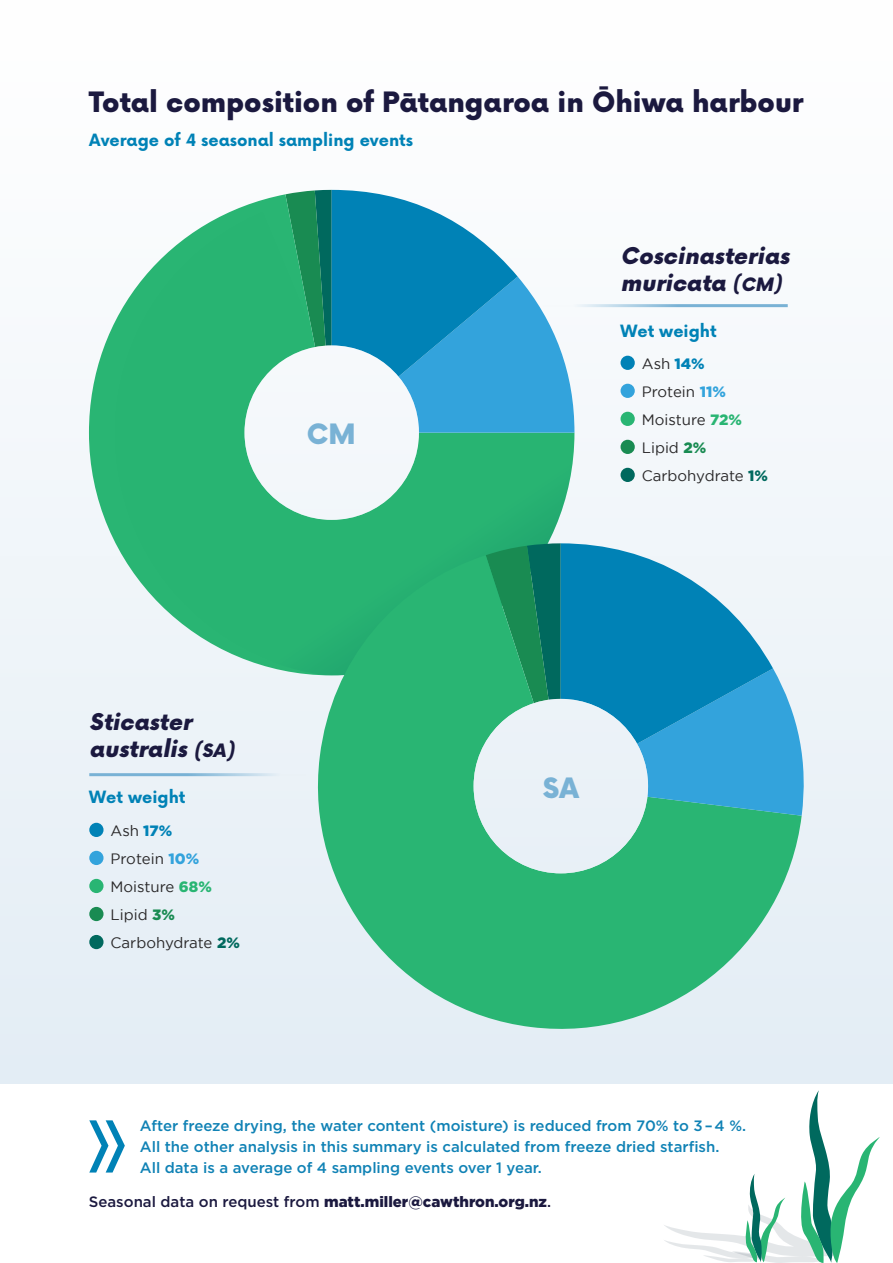
<style>
.page{position:relative;width:893px;height:1263px;background:#fff}
.page>*{position:absolute;margin:0;border:0;box-sizing:border-box;transform-origin:0 0}
.t1{font:900 27.3px "Now";color:#1b193f}
.t2{font:900 27.3px "Now";color:#79b2d5}
.t3{font:italic 900 22.5px/27px "Now";color:#1b193f}
.t4{font:700 16.5px "Now";color:#0082b6}
.t5{font:500 15px/21px "Gotham";color:#1082b5}
.t6{font:15px/28px "Gotham";color:#292829}
.t7{font:900 15px "Gotham";color:#1b193f}
.s1{font-size:18px}
.s2{font-weight:900;color:#0082b6}
.s3{font-weight:900;color:#33a3dc}
.s4{font-weight:900;color:#29b573}
.s5{font-weight:900;color:#198b52}
.s6{font-weight:900;color:#00695e}
.s7{font-weight:500}
</style>
<div class="page">
<div style="left:0;top:0;width:893px;height:1083px;background:linear-gradient(to bottom,#fff,#e3edf5)"></div>
<svg style="left:89px;top:194px;width:196px;height:481px"></svg>
<svg style="left:95px;top:211px;width:479px;height:464px;background:#51c18d"></svg>
<svg style="left:285px;top:190px;width:289px;height:243px"></svg>
<svg style="left:332px;top:190px;width:186px;height:243px;background:#2f9bca"></svg>
<svg style="left:244px;top:345px;width:175px;height:175px;fill:#f4f7fb"></svg>
<svg style="left:89px;top:1120px;width:36px;height:52px"></svg>
<div style="left:620px;top:356px;width:15px;height:14px;background:#0082b6;border-radius:50%"></div>
<div style="left:620px;top:384px;width:15px;height:14px;background:#33a3dc;border-radius:50%"></div>
<div style="left:620px;top:412px;width:15px;height:14px;background:#29b573;border-radius:50%"></div>
<div style="left:620px;top:440px;width:15px;height:14px;background:#198b52;border-radius:50%"></div>
<div style="left:620px;top:468px;width:15px;height:14px;background:#00695e;border-radius:50%"></div>
<div style="left:89px;top:823px;width:15px;height:14px;background:#0082b6;border-radius:50%"></div>
<div style="left:89px;top:851px;width:15px;height:14px;background:#33a3dc;border-radius:50%"></div>
<div style="left:89px;top:879px;width:15px;height:14px;background:#29b573;border-radius:50%"></div>
<div style="left:89px;top:907px;width:15px;height:14px;background:#198b52;border-radius:50%"></div>
<div style="left:89px;top:935px;width:15px;height:14px;background:#00695e;border-radius:50%"></div>
<svg style="left:664px;top:1090px;width:216px;height:173px"></svg>
<svg style="left:303px;top:555px;width:499px;height:488px;background:#59c394"></svg>
<svg style="left:486px;top:543px;width:322px;height:273px;background:#53aea2"></svg>
<svg style="left:561px;top:543px;width:212px;height:243px;fill:#0082b6"></svg>
<svg style="left:474px;top:699px;width:174px;height:174px;background:#bfe2df"></svg>
<hr style="left:89px;top:773px;width:218px;height:3px;background:#79b2d5">
<hr style="left:543px;top:304px;width:245px;height:3px;background:#79b2d5">
<h1 class="t1" style="left:89px;top:83px;width:716px">Total composition of Pātangaroa in Ōhiwa harbour</h1>
<p class="t4" style="left:89px;top:128px;width:325px">Average of 4 seasonal sampling events</p>
<h1 class="t2" style="left:307px;top:414px;width:51px">CM</h1>
<h2 class="t3" style="left:89px;top:708px;width:151px">Sticaster australis<span class="s1">(SA)</span></h2>
<p class="t4" style="left:89px;top:785px;width:98px">Wet weight</p>
<p class="t6" style="left:111px;top:816px;width:131px">Ash <span class="s2">17%<br></span>Protein <span class="s3">10%<br></span>Moisture <span class="s4">68%<br></span>Lipid <span class="s5">3%<br></span>Carbohydrate <span class="s6">2%</span></p>
<h2 class="t3" style="left:620px;top:242px;width:176px">Coscinasterias muricata <span class="s1">(CM)</span></h2>
<p class="t4" style="left:620px;top:319px;width:98px">Wet weight</p>
<p class="t6" style="left:642px;top:350px;width:128px">Ash <span class="s2">14%<br></span>Protein <span class="s3">11%<br></span>Moisture <span class="s4">72%<br></span>Lipid <span class="s5">2%<br></span>Carbohydrate <span class="s6">1%</span></p>
<h1 class="t2" style="left:543px;top:768px;width:38px">SA</h1>
<p class="t5" style="left:140px;top:1115px;width:608px">After freeze drying, the water content (moisture) is reduced from 70% to 3 – 4 %.<br>All the other analysis in this summary is calculated from freeze dried starfish.<br>All data is a average of 4 sampling events over 1 year.</p>
<p class="t7" style="left:89px;top:1191px;width:464px"><span class="s7">Seasonal data on request from</span> matt.miller@cawthron.org.nz<span class="s7">.</span></p>
</div>
